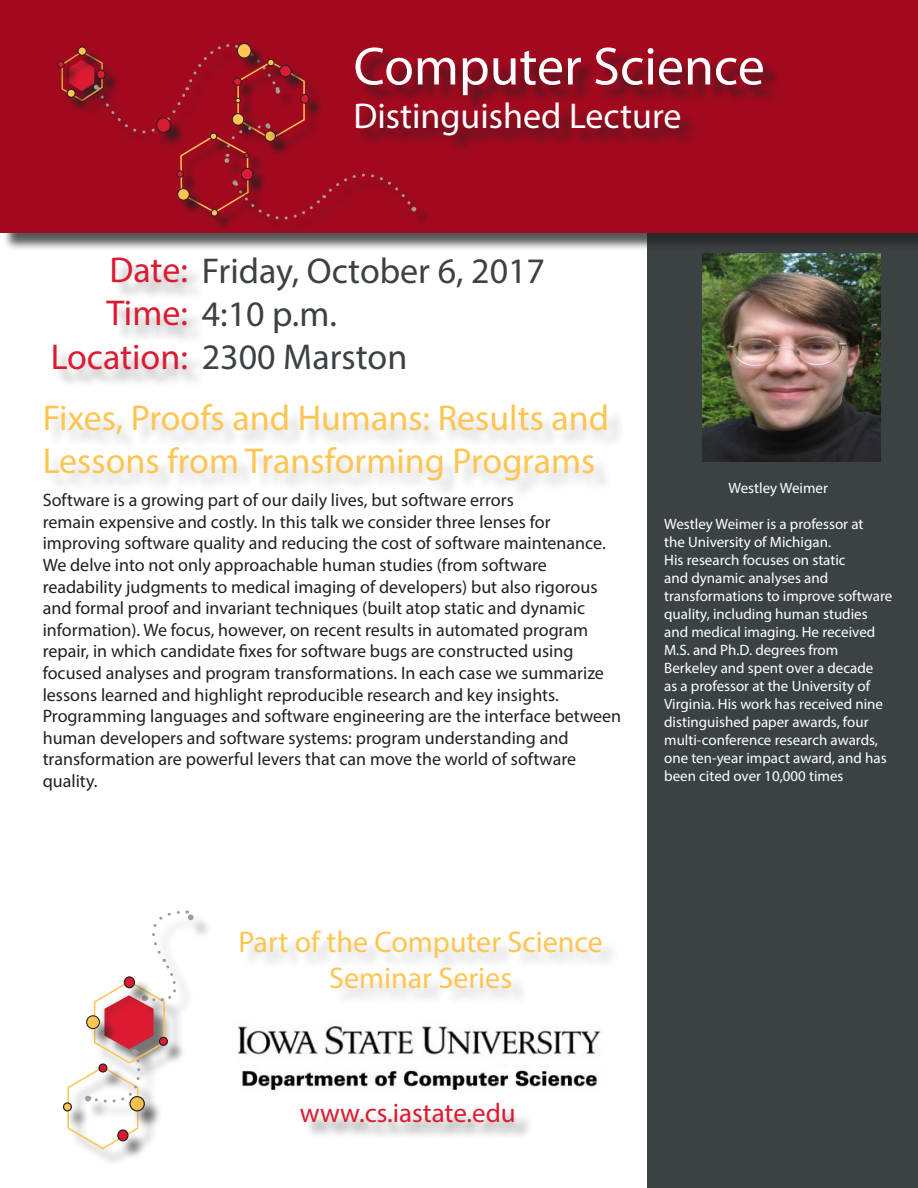
<style>
.page{position:relative;width:918px;height:1188px;background:#fff}
.page>*{position:absolute;margin:0;border:0;box-sizing:border-box;transform-origin:0 0}
.t1{font:54px "Myriad Pro";color:#fff}
.t2{font:36px/43.2px "Myriad Pro";color:#fec552}
.t3{font:36px "Myriad Pro";color:#3c4144}
.t4{font:36px "Myriad Pro";color:#fff}
.t5{font:30px "Myriad Pro";color:#fec552}
.t6{font:27px "Myriad Pro";color:#dc1a32}
.t7{font:18px "Myriad Pro";color:#231f20}
.t8{font:15px/18px "Myriad Pro";color:#fff}
.s1{color:#dc1a32}
</style>
<div class="page">
<div style="left:648px;top:222px;width:270px;height:966px;background:#3c4144"></div>
<img style="left:238px;top:1026px;width:363px;height:64px">
<div style="left:70px;top:1070px;width:87px;height:97px;background:#231f20;opacity:.62"></div>
<div style="left:64px;top:1103px;width:7px;height:8px;background:#fec552;border-radius:50%"></div>
<div style="left:63px;top:1102px;width:9px;height:9px;border:1px solid #231f20;border-radius:50%"></div>
<div style="left:120px;top:1132px;width:27px;height:28px;background:#231f20;opacity:.62"></div>
<div style="left:2px;top:2px;width:916px;height:249px;background:#231f20;opacity:.75"></div>
<div style="left:0;top:0;width:918px;height:232px;background:#a2091e"></div>
<div style="left:48px;top:407px;width:577px;height:92px;background:#fafafa"></div>
<div style="left:303px;top:1106px;width:230px;height:35px;background:#231f20;opacity:.5"></div>
<div style="left:58px;top:61px;width:6px;height:7px;background:#dc1a32;border-radius:50%"></div>
<div style="left:57px;top:61px;width:8px;height:7px;border:1px solid #231f20;border-radius:50%"></div>
<div style="left:358px;top:50px;width:423px;height:104px;background:#231f20;opacity:.75"></div>
<div style="left:237px;top:176px;width:192px;height:58px;background:#a2091e"></div>
<div style="left:243px;top:933px;width:377px;height:74px;background:#231f20;opacity:.2"></div>
<div style="left:56px;top:260px;width:148px;height:128px;background:#231f20;opacity:.37"></div>
<img style="left:702px;top:254px;width:179px;height:208px">
<div style="left:414px;top:209px;width:17px;height:17px;background:#231f20;opacity:.75"></div>
<svg style="left:61px;top:43px;width:355px;height:195px"></svg>
<div style="left:191px;top:917px;width:21px;height:21px;background:#231f20;opacity:.62"></div>
<svg style="left:67px;top:910px;width:127px;height:240px"></svg>
<p class="t1" style="left:354px;top:33px;width:413px">Computer Science</p>
<p class="t4" style="left:354px;top:93px;width:329px">Distinguished Lecture</p>
<p class="t3" style="left:109px;top:249px;width:437px"><span class="s1">Date:</span> Friday, October 6, 2017</p>
<p class="t3" style="left:106px;top:292px;width:232px"><span class="s1">Time:</span> 4:10 p.m.</p>
<p class="t3" style="left:51px;top:335px;width:358px"><span class="s1">Location:</span> 2300 Marston</p>
<p class="t2" style="left:43px;top:396px;width:568px">Fixes, Proofs and Humans: Results and<br>Lessons from Transforming Programs</p>
<p class="t7" style="left:43px;top:489px;width:473px">Software is a growing part of our daily lives, but software errors</p>
<p class="t7" style="left:43px;top:511px;width:509px">remain expensive and costly. In this talk we consider three lenses for</p>
<p class="t7" style="left:43px;top:532px;width:565px">improving software quality and reducing the cost of software maintenance.</p>
<p class="t7" style="left:43px;top:554px;width:506px">We delve into not only approachable human studies (from software</p>
<p class="t7" style="left:43px;top:575px;width:556px">readability judgments to medical imaging of developers) but also rigorous</p>
<p class="t7" style="left:43px;top:597px;width:544px">and formal proof and invariant techniques (built atop static and dynamic</p>
<p class="t7" style="left:43px;top:619px;width:547px">information). We focus, however, on recent results in automated program</p>
<p class="t7" style="left:43px;top:640px;width:532px">repair, in which candidate fixes for software bugs are constructed using</p>
<p class="t7" style="left:43px;top:662px;width:563px">focused analyses and program transformations. In each case we summarize</p>
<p class="t7" style="left:43px;top:683px;width:518px">lessons learned and highlight reproducible research and key insights.</p>
<p class="t7" style="left:43px;top:705px;width:580px">Programming languages and software engineering are the interface between</p>
<p class="t7" style="left:43px;top:727px;width:527px">human developers and software systems: program understanding and</p>
<p class="t7" style="left:43px;top:748px;width:535px">transformation are powerful levers that can move the world of software</p>
<p class="t7" style="left:43px;top:770px;width:56px">quality.</p>
<p class="t8" style="left:729px;top:479px;width:101px">Westley Weimer</p>
<p class="t8" style="left:664px;top:515px;width:201px">Westley Weimer is a professor at</p>
<p class="t8" style="left:664px;top:533px;width:168px">the University of Michigan.</p>
<p class="t8" style="left:664px;top:551px;width:183px">His research focuses on static</p>
<p class="t8" style="left:664px;top:569px;width:166px">and dynamic analyses and</p>
<p class="t8" style="left:664px;top:587px;width:230px">transformations to improve software quality, including human studies and medical imaging. He received M.S. and Ph.D. degrees from</p>
<p class="t8" style="left:664px;top:659px;width:224px">Berkeley and spent over a decade as a professor at the University of Virginia. His work has received nine distinguished paper awards, four multi-conference research awards, one ten-year impact award, and has been cited over 10,000 times</p>
<p class="t5" style="left:238px;top:923px;width:366px">Part of the Computer Science</p>
<p class="t5" style="left:329px;top:959px;width:185px">Seminar Series</p>
<p class="t6" style="left:300px;top:1096px;width:217px">www.cs.iastate.edu</p>
</div>
